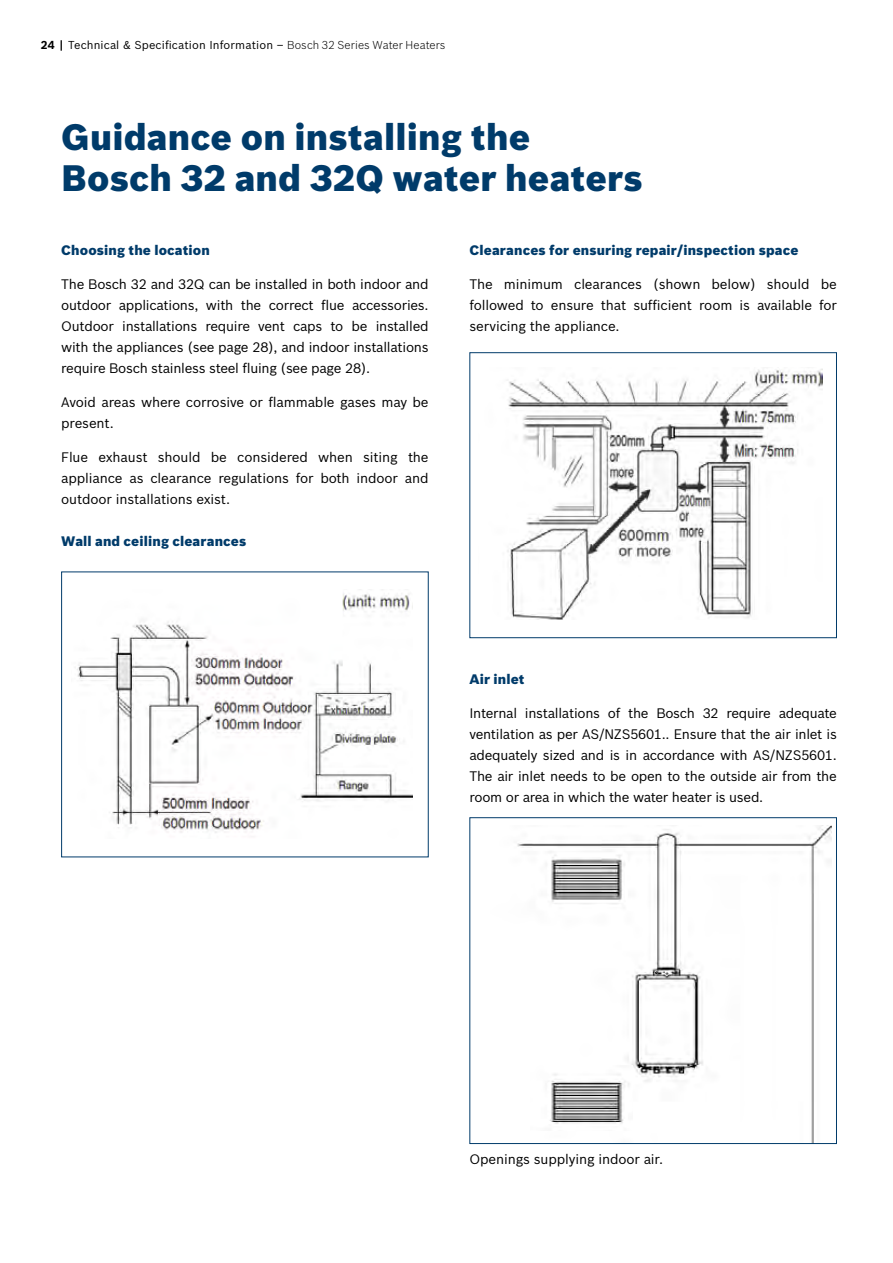
<style>
.page{position:relative;width:893px;height:1263px;background:#fff}
.page>*{position:absolute;margin:0;border:0;box-sizing:border-box;transform-origin:0 0}
.t1{font:900 36px/40.8px "Bosch Sans";letter-spacing:.005em;color:#003b6a}
.t2{font:13.5px/21px "Bosch Sans";letter-spacing:-.01em;color:#000;text-align:justify}
.t3{font:900 13.5px "Bosch Sans";letter-spacing:.01em;color:#003b6a}
.t4{font:11.25px "Bosch Sans";letter-spacing:.01em;color:#000}
.s1{font-weight:700}
.s2{font-weight:300}
</style>
<div class="page">
<img style="left:77px;top:589px;width:336px;height:244px">
<img style="left:507px;top:369px;width:316px;height:251px">
<img style="left:517px;top:825px;width:314px;height:317px">
<div style="left:469px;top:352px;width:368px;height:286px;border:1px solid #003b6a"></div>
<div style="left:469px;top:817px;width:368px;height:327px;border:1px solid #003b6a"></div>
<img style="left:531px;top:1065px;width:102px;height:66px">
<p class="t4" style="left:41px;top:38px;width:406px"><span class="s1">24 |</span> Technical &amp; Specification Information – <span class="s2">Bosch 32 Series Water Heaters</span></p>
<h1 class="t1" style="left:61px;top:117px;width:583px">Guidance on installing the<br>Bosch 32 and 32Q water heaters</h1>
<p class="t3" style="left:61px;top:242px;width:150px">Choosing the location</p>
<p class="t2" style="left:61px;top:274px;width:369px">The Bosch 32 and 32Q can be installed in both indoor and outdoor applications, with the correct flue accessories.<br>Outdoor installations require vent caps to be installed with the appliances (see page 28), and indoor installations require Bosch stainless steel fluing (see page 28).</p>
<p class="t2" style="left:61px;top:391px;width:369px">Avoid areas where corrosive or flammable gases may be present.</p>
<p class="t2" style="left:61px;top:446px;width:369px">Flue exhaust should be considered when siting the appliance as clearance regulations for both indoor and outdoor installations exist.</p>
<p class="t3" style="left:61px;top:533px;width:187px">Wall and ceiling clearances</p>
<p class="t3" style="left:469px;top:242px;width:331px">Clearances for ensuring repair/inspection space</p>
<p class="t2" style="left:469px;top:274px;width:369px">The minimum clearances (shown below) should be followed to ensure that sufficient room is available for servicing the appliance.</p>
<p class="t3" style="left:469px;top:671px;width:57px">Air inlet</p>
<p class="t2" style="left:469px;top:702px;width:369px">Internal installations of the Bosch 32 require adequate ventilation as per AS/NZS5601.. Ensure that the air inlet is adequately sized and is in accordance with AS/NZS5601.<br>The air inlet needs to be open to the outside air from the room or area in which the water heater is used.</p>
<p class="t2" style="left:469px;top:1148px;width:195px">Openings supplying indoor air.</p>
</div>
